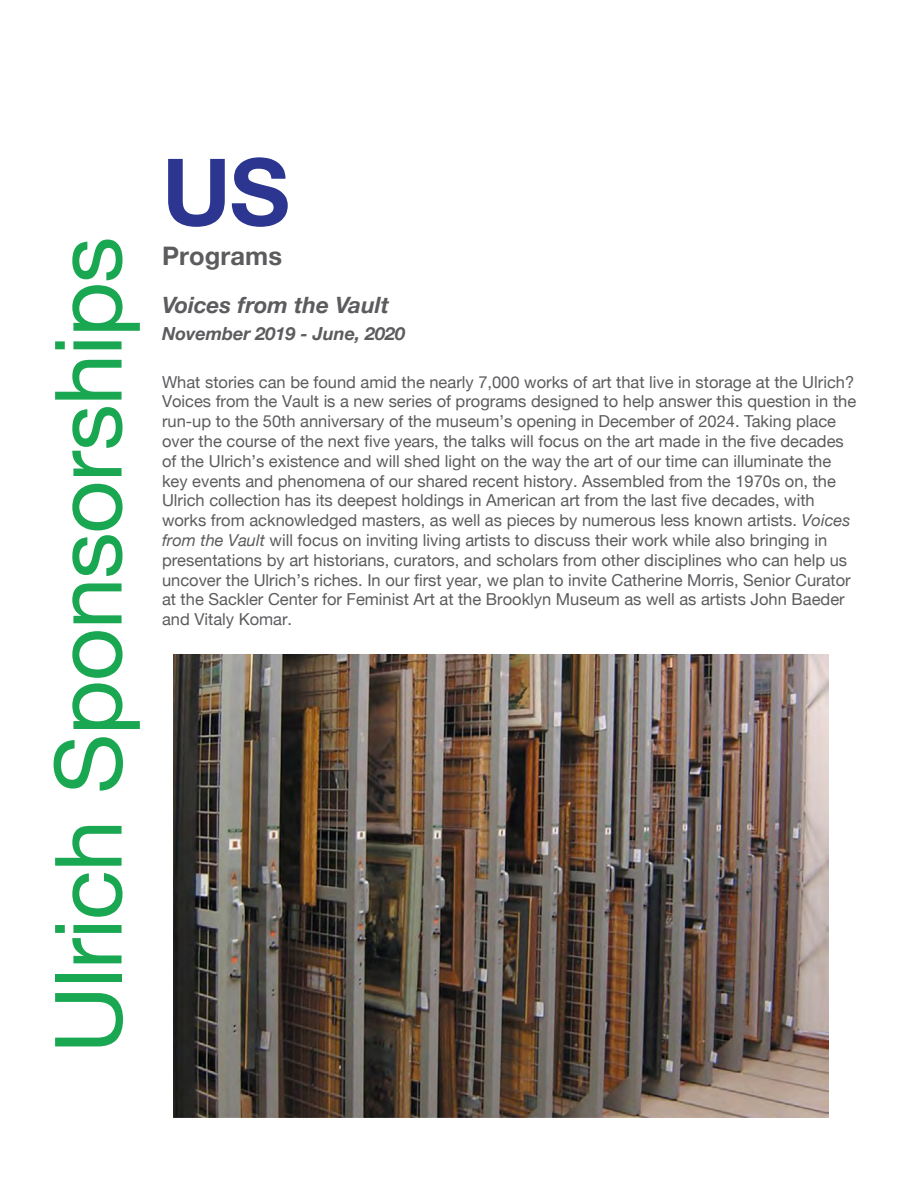
<style>
.page{position:relative;width:918px;height:1188px;background:#fff}
.page>*{position:absolute;margin:0;border:0;box-sizing:border-box;transform-origin:0 0}
.t1{font:93px "Helvetica Neue";letter-spacing:-.015em;color:#1aa751}
.t2{font:700 93px "Helvetica Neue";color:#2c3691}
.t3{font:700 25.5px "Helvetica Neue";letter-spacing:.005em;color:#5c5c5f}
.t4{font:italic 700 22.5px "Helvetica Neue";color:#5c5c5f}
.t5{font:italic 700 18px "Helvetica Neue";color:#5c5c5f}
.t6{font:16.5px/19.8px "Helvetica Neue";color:#5c5c5f}
.s1{font-style:italic}
</style>
<div class="page">
<img style="left:173px;top:655px;width:655px;height:462px">
<p class="t1" style="left:21px;top:1053px;width:818px;rotate:-90deg">Ulrich Sponsorships</p>
<p class="t2" style="left:162px;top:119px;width:129px">US</p>
<p class="t3" style="left:162px;top:236px;width:122px">Programs</p>
<p class="t4" style="left:162px;top:287px;width:229px">Voices from the Vault</p>
<p class="t5" style="left:162px;top:319px;width:245px">November 2019 - June, 2020</p>
<p class="t6" style="left:162px;top:373px;width:696px">What stories can be found amid the nearly 7,000 works of art that live in storage at the Ulrich?<br>Voices from the Vault is a new series of programs designed to help answer this question in the run-up to the 50th anniversary of the museum’s opening in December of 2024. Taking place over the course of the next five years, the talks will focus on the art made in the five decades of the Ulrich’s existence and will shed light on the way the art of our time can illuminate the key events and phenomena of our shared recent history. Assembled from the 1970s on, the Ulrich collection has its deepest holdings in American art from the last five decades, with works from acknowledged masters, as well as pieces by numerous less known artists. <span class="s1">Voices from the Vault</span> will focus on inviting living artists to discuss their work while also bringing in presentations by art historians, curators, and scholars from other disciplines who can help us uncover the Ulrich’s riches. In our first year, we plan to invite Catherine Morris, Senior Curator at the Sackler Center for Feminist Art at the Brooklyn Museum as well as artists John Baeder and Vitaly Komar.</p>
</div>
